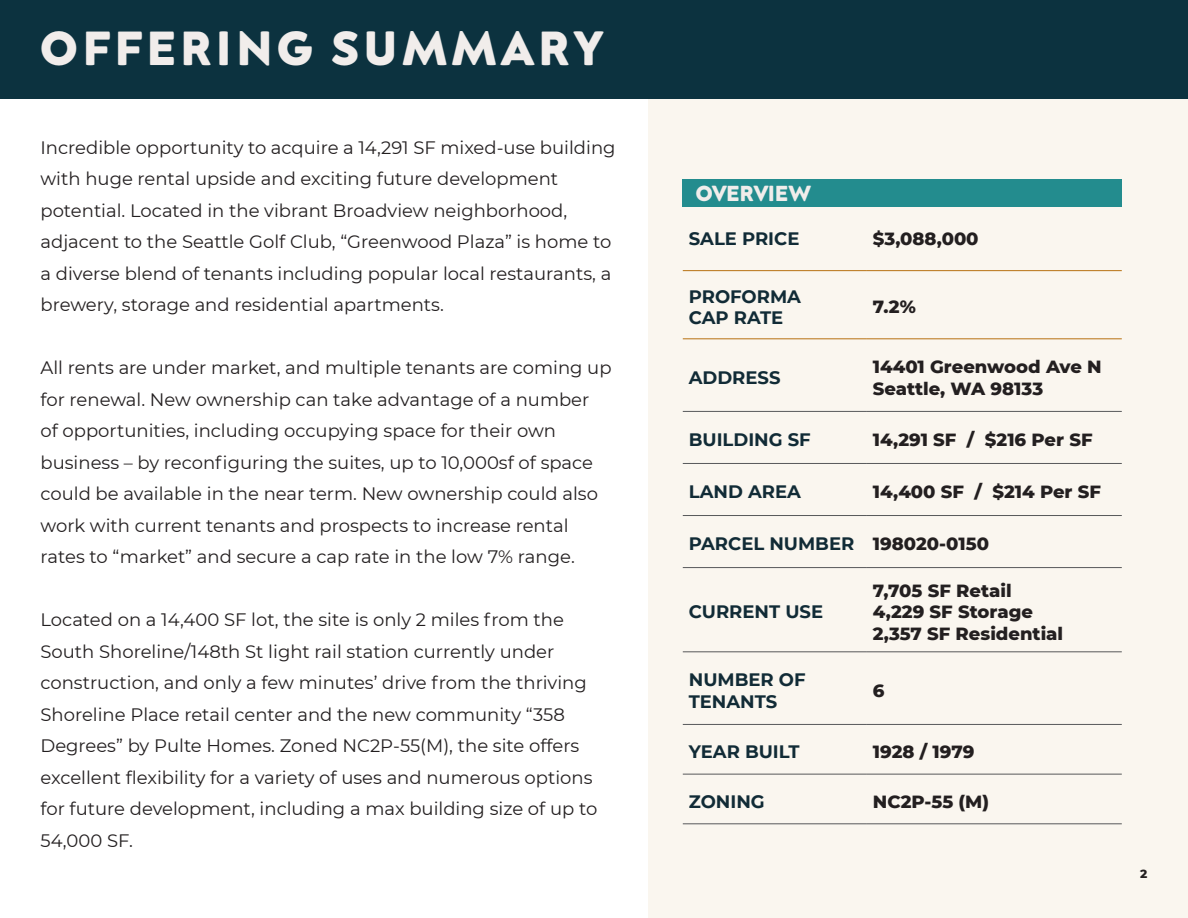
<style>
.page{position:relative;width:1188px;height:918px;background:#fff}
.page>*{position:absolute;margin:0;border:0;box-sizing:border-box;transform-origin:0 0}
.t1{font:800 49.5px "Neufreit";letter-spacing:.09em;color:#f1edeb}
.t2{font:800 22.5px "Neufreit";letter-spacing:-.005em;color:#f1edeb}
.t3{font:18px/31.5px "Montserrat";color:#231f20}
.t4{font:800 18px/21.6px "Montserrat";color:#231f20}
.t5{font:700 18px/21.6px "Montserrat";color:#112b36}
.t6{font:800 12px "Montserrat";color:#231f20}
.s1{font-weight:800;color:#231f20}
</style>
<div class="page">
<div style="left:648px;top:99px;width:540px;height:819px;background:#faf6ef"></div>
<div style="left:0;top:0;width:1188px;height:99px;background:#0c323f"></div>
<hr style="left:683px;top:411px;width:184px;height:1px;background:#57585a">
<hr style="left:867px;top:411px;width:255px;height:1px;background:#57585a">
<hr style="left:683px;top:463px;width:184px;height:1px;background:#57585a">
<hr style="left:867px;top:463px;width:255px;height:1px;background:#57585a">
<hr style="left:683px;top:515px;width:184px;height:1px;background:#57585a">
<hr style="left:867px;top:515px;width:255px;height:1px;background:#57585a">
<hr style="left:683px;top:567px;width:184px;height:1px;background:#57585a">
<hr style="left:867px;top:567px;width:255px;height:1px;background:#57585a">
<hr style="left:683px;top:652px;width:184px;height:1px;background:#57585a">
<hr style="left:867px;top:652px;width:255px;height:1px;background:#57585a">
<hr style="left:683px;top:724px;width:184px;height:1px;background:#57585a">
<hr style="left:867px;top:724px;width:255px;height:1px;background:#57585a">
<hr style="left:683px;top:774px;width:184px;height:1px;background:#57585a">
<hr style="left:867px;top:774px;width:255px;height:1px;background:#57585a">
<hr style="left:683px;top:824px;width:184px;height:1px;background:#57585a">
<hr style="left:867px;top:824px;width:255px;height:1px;background:#57585a">
<hr style="left:683px;top:270px;width:184px;height:1px;background:#bf802a">
<hr style="left:867px;top:270px;width:255px;height:1px;background:#bf802a">
<hr style="left:683px;top:338px;width:184px;height:1px;background:#bf802a">
<hr style="left:867px;top:338px;width:255px;height:1px;background:#bf802a">
<div style="left:683px;top:179px;width:439px;height:27px;background:#238c8e"></div>
<h1 class="t1" style="left:40px;top:19px;width:563px">OFFERING SUMMARY</h1>
<p class="t3" style="left:40px;top:131px;width:577px">Incredible opportunity to acquire a 14,291 SF mixed-use building with huge rental upside and exciting future development potential. Located in the vibrant Broadview neighborhood, adjacent to the Seattle Golf Club, “Greenwood Plaza” is home to a diverse blend of tenants including popular local restaurants, a brewery, storage and residential apartments.</p>
<p class="t3" style="left:40px;top:351px;width:573px">All rents are under market, and multiple tenants are coming up for renewal. New ownership can take advantage of a number<br>of opportunities, including occupying space for their own business – by reconfiguring the suites, up to 10,000sf of space could be available in the near term. New ownership could also work with current tenants and prospects to increase rental rates to “market” and secure a cap rate in the low 7% range.</p>
<p class="t3" style="left:40px;top:603px;width:558px">Located on a 14,400 SF lot, the site is only 2 miles from the South Shoreline/148th St light rail station currently under construction, and only a few minutes’ drive from the thriving Shoreline Place retail center and the new community “358<br>Degrees” by Pulte Homes. Zoned NC2P-55(M), the site offers excellent flexibility for a variety of uses and numerous options for future development, including a max building size of up to 54,000 SF.</p>
<p class="t2" style="left:696px;top:180px;width:116px">OVERVIEW</p>
<p class="t5" style="left:689px;top:227px;width:112px">SALE PRICE</p>
<p class="t4" style="left:873px;top:227px;width:107px">$3,088,000</p>
<p class="t5" style="left:689px;top:285px;width:114px">PROFORMA<br>CAP RATE</p>
<p class="t4" style="left:873px;top:295px;width:44px">7.2%</p>
<p class="t5" style="left:689px;top:366px;width:93px">ADDRESS</p>
<p class="t4" style="left:873px;top:355px;width:230px">14401 Greenwood Ave N<br>Seattle, WA 98133</p>
<p class="t5" style="left:689px;top:428px;width:124px">BUILDING SF</p>
<p class="t4" style="left:873px;top:428px;width:221px">14,291 SF / $216 Per SF</p>
<p class="t5" style="left:689px;top:480px;width:114px">LAND AREA</p>
<p class="t4" style="left:873px;top:480px;width:230px">14,400 SF / $214 Per SF</p>
<p class="t5" style="left:689px;top:532px;width:302px">PARCEL NUMBER <span class="s1">198020-0150</span></p>
<p class="t5" style="left:689px;top:600px;width:136px">CURRENT USE</p>
<p class="t4" style="left:873px;top:579px;width:192px">7,705 SF Retail<br>4,229 SF Storage<br>2,357 SF Residential</p>
<p class="t5" style="left:689px;top:668px;width:118px">NUMBER OF<br>TENANTS</p>
<p class="t4" style="left:873px;top:679px;width:13px">6</p>
<p class="t5" style="left:689px;top:740px;width:112px">YEAR BUILT</p>
<p class="t4" style="left:873px;top:740px;width:103px">1928 / 1979</p>
<p class="t5" style="left:689px;top:790px;width:78px">ZONING</p>
<p class="t4" style="left:873px;top:790px;width:118px">NC2P-55 (M)</p>
<p class="t6" style="left:1140px;top:864px;width:9px">2</p>
</div>
